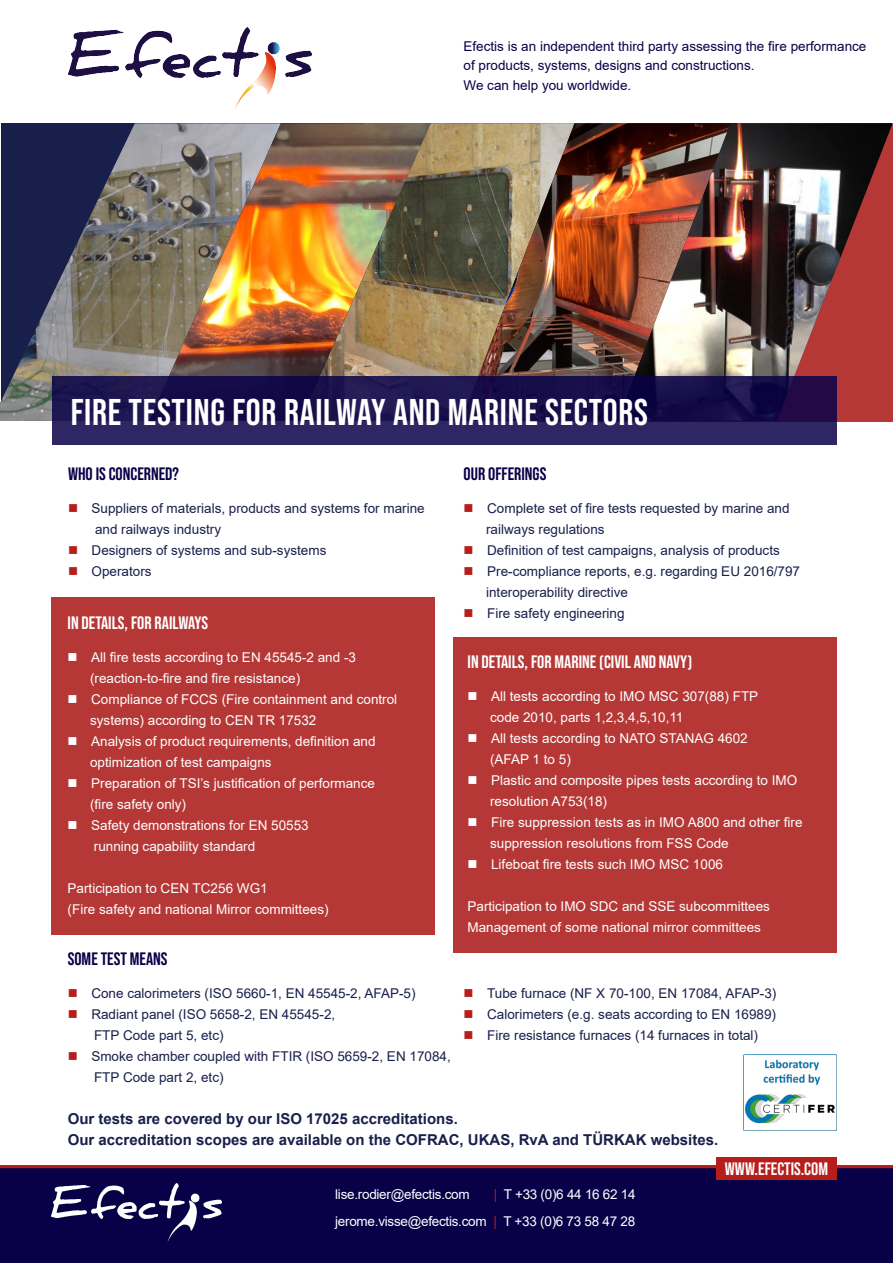
<style>
.page{position:relative;width:893px;height:1263px;background:#fff}
.page>*{position:absolute;margin:0;border:0;box-sizing:border-box;transform-origin:0 0}
.Titel{font:700 37.2px "Bebas Neue Pro";letter-spacing:.02em;color:#fff}
.Tussenkop{font:700 18px "Bebas Neue Pro";color:#fff}
.Tussenkop-2{font:700 18px "Bebas Neue Pro";color:#090148}
.Platte_tekst{font:700 15px "Arial";color:#191f4b}
.Platte_tekst-2{font:13.5px/21px "Arial";color:#fff}
.Platte_tekst-3{font:13.5px/21px "Arial";color:#191f4b}
.t1{font:13.5px/19.5px "Arial";color:#090148}
.Platte_tekst-4{font:13.5px/26.4px "Arial";letter-spacing:-.02em;color:#fff;text-align:right}
.s1{color:#b51e1b}
</style>
<div class="page">
<img style="left:68px;top:28px;width:244px;height:81px">
<div style="left:0;top:1165px;width:893px;height:98px;background:#090148"></div>
<div style="left:716px;top:1157px;width:121px;height:22px;background:#b51e1b"></div>
<img style="left:51px;top:1183px;width:170px;height:59px">
<div style="left:52px;top:597px;width:383px;height:338px;background:#b53836"></div>
<div style="left:453px;top:637px;width:384px;height:315px;background:#b53836"></div>
<img style="left:0;top:123px;width:149px;height:298px">
<svg style="left:149px;top:123px;width:7px;height:254px"></svg>
<img style="left:156px;top:123px;width:144px;height:254px">
<img style="left:302px;top:123px;width:159px;height:254px">
<img style="left:461px;top:123px;width:157px;height:254px">
<img style="left:623px;top:123px;width:270px;height:297px">
<svg style="left:52px;top:377px;width:785px;height:68px"></svg>
<img style="left:744px;top:1054px;width:93px;height:76px">
<p class="t1" style="left:463px;top:36px;width:404px">Efectis is an independent third party assessing the fire performance of products, systems, designs and constructions.<br>We can help you worldwide.</p>
<p class="Titel" style="left:71px;top:391px;width:579px">FIRE TESTING FOR RAILWAY AND MARINE SECTORS</p>
<p class="Tussenkop-2" style="left:68px;top:464px;width:112px">WHO IS CONCERNED?</p>
<p class="Platte_tekst-3" style="left:95px;top:498px;width:331px;text-indent:-27px"><span class="s1">■</span> Suppliers of materials, products and systems for marine and railways industry</p>
<p class="Platte_tekst-3" style="left:68px;top:540px;width:260px"><span class="s1">■</span> Designers of systems and sub-systems</p>
<p class="Platte_tekst-3" style="left:68px;top:561px;width:85px"><span class="s1">■</span> Operators</p>
<p class="Tussenkop" style="left:68px;top:612px;width:142px">IN DETAILS, FOR RAILWAYS</p>
<p class="Platte_tekst-2" style="left:68px;top:646px;width:290px">■ All fire tests according to EN 45545-2 and -3</p>
<p class="Platte_tekst-2" style="left:90px;top:667px;width:212px">(reaction-to-fire and fire resistance)</p>
<p class="Platte_tekst-2" style="left:90px;top:688px;width:309px;text-indent:-23px">■ Compliance of FCCS (Fire containment and control systems) according to CEN TR 17532</p>
<p class="Platte_tekst-2" style="left:90px;top:730px;width:287px;text-indent:-23px">■ Analysis of product requirements, definition and optimization of test campaigns</p>
<p class="Platte_tekst-2" style="left:68px;top:772px;width:309px">■ Preparation of TSI’s justification of performance</p>
<p class="Platte_tekst-2" style="left:90px;top:793px;width:98px">(fire safety only)</p>
<p class="Platte_tekst-2" style="left:68px;top:814px;width:243px">■ Safety demonstrations for EN 50553</p>
<p class="Platte_tekst-2" style="left:94px;top:835px;width:163px">running capability standard</p>
<p class="Platte_tekst-2" style="left:68px;top:877px;width:202px">Participation to CEN TC256 WG1</p>
<p class="Platte_tekst-2" style="left:68px;top:898px;width:263px">(Fire safety and national Mirror committees)</p>
<p class="Tussenkop-2" style="left:464px;top:464px;width:84px">OUR OFFERINGS</p>
<p class="Platte_tekst-3" style="left:486px;top:498px;width:305px;text-indent:-23px"><span class="s1">■</span> Complete set of fire tests requested by marine and railways regulations</p>
<p class="Platte_tekst-3" style="left:464px;top:540px;width:318px"><span class="s1">■</span> Definition of test campaigns, analysis of products</p>
<p class="Platte_tekst-3" style="left:486px;top:561px;width:315px;text-indent:-23px"><span class="s1">■</span> Pre-compliance reports, e.g. regarding EU 2016/797 interoperability directive</p>
<p class="Platte_tekst-3" style="left:464px;top:603px;width:162px"><span class="s1">■</span> Fire safety engineering</p>
<p class="Tussenkop" style="left:468px;top:652px;width:226px">IN DETAILS, FOR MARINE (CIVIL AND NAVY)</p>
<p class="Platte_tekst-2" style="left:468px;top:686px;width:292px">■ All tests according to IMO MSC 307(88) FTP</p>
<p class="Platte_tekst-2" style="left:490px;top:707px;width:195px">code 2010, parts 1,2,3,4,5,10,11</p>
<p class="Platte_tekst-2" style="left:468px;top:728px;width:282px">■ All tests according to NATO STANAG 4602</p>
<p class="Platte_tekst-2" style="left:490px;top:749px;width:82px">(AFAP 1 to 5)</p>
<p class="Platte_tekst-2" style="left:490px;top:770px;width:309px;text-indent:-23px">■ Plastic and composite pipes tests according to IMO resolution A753(18)</p>
<p class="Platte_tekst-2" style="left:490px;top:812px;width:314px;text-indent:-23px">■ Fire suppression tests as in IMO A800 and other fire suppression resolutions from FSS Code</p>
<p class="Platte_tekst-2" style="left:468px;top:854px;width:257px">■ Lifeboat fire tests such IMO MSC 1006</p>
<p class="Platte_tekst-2" style="left:468px;top:896px;width:304px">Participation to IMO SDC and SSE subcommittees<br>Management of some national mirror committees</p>
<p class="Tussenkop-2" style="left:68px;top:948px;width:101px">SOME TEST MEANS</p>
<p class="Platte_tekst-3" style="left:68px;top:982px;width:349px"><span class="s1">■</span> Cone calorimeters (ISO 5660-1, EN 45545-2, AFAP-5)</p>
<p class="Platte_tekst-3" style="left:68px;top:1003px;width:269px"><span class="s1">■</span> Radiant panel (ISO 5658-2, EN 45545-2,</p>
<p class="Platte_tekst-3" style="left:94px;top:1024px;width:131px">FTP Code part 5, etc)</p>
<p class="Platte_tekst-3" style="left:68px;top:1045px;width:384px"><span class="s1">■</span> Smoke chamber coupled with FTIR (ISO 5659-2, EN 17084,</p>
<p class="Platte_tekst-3" style="left:94px;top:1066px;width:131px">FTP Code part 2, etc)</p>
<p class="Platte_tekst" style="left:68px;top:1108px;width:392px">Our tests are covered by our ISO 17025 accreditations.</p>
<p class="Platte_tekst" style="left:68px;top:1129px;width:652px">Our accreditation scopes are available on the COFRAC, UKAS, RvA and TÜRKAK websites.</p>
<p class="Platte_tekst-3" style="left:464px;top:983px;width:314px"><span class="s1">■</span> Tube furnace (NF X 70-100, EN 17084, AFAP-3)</p>
<p class="Platte_tekst-3" style="left:464px;top:1004px;width:314px"><span class="s1">■</span> Calorimeters (e.g. seats according to EN 16989)</p>
<p class="Platte_tekst-3" style="left:464px;top:1025px;width:296px"><span class="s1">■</span> Fire resistance furnaces (14 furnaces in total)</p>
<p class="Platte_tekst-4" style="left:335px;top:1181px;width:136px">lise.rodier@efectis.com</p>
<p class="Platte_tekst-4" style="left:335px;top:1181px;width:302px"><span class="s1">|</span> T +33 (0)6 44 16 62 14<br>jerome.visse@efectis.com <span class="s1">|</span> T +33 (0)6 73 58 47 28</p>
<h2 class="Tussenkop" style="left:725px;top:1158px;width:105px">WWW.EFECTIS.COM</h2>
</div>
